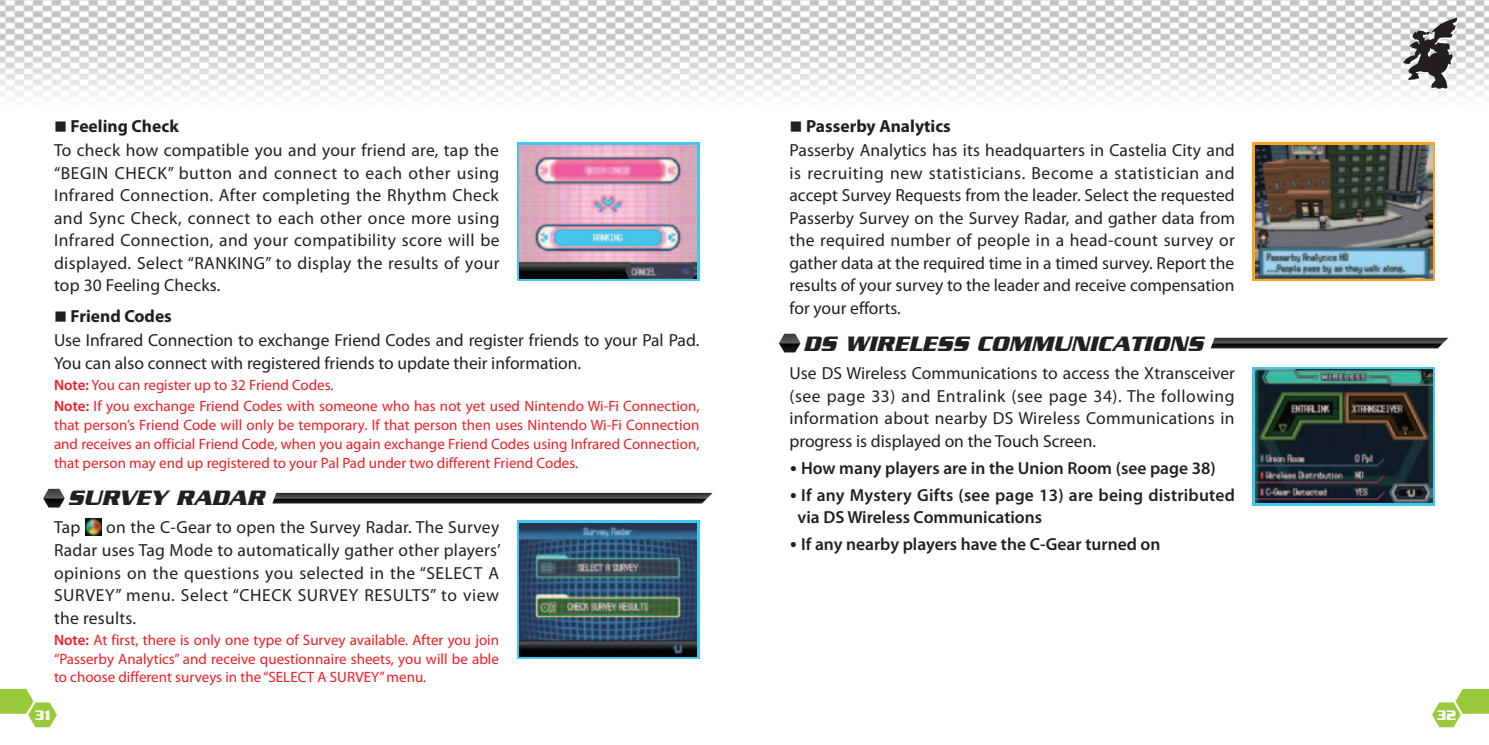
<style>
.page{position:relative;width:1489px;height:745px;background:#fff}
.page>*{position:absolute;margin:0;border:0;box-sizing:border-box;transform-origin:0 0}
.t1{font:22.5px "Serpentine ICG Bold Obl";letter-spacing:.005em;color:#231f20}
.t2{font:22.5px "Serpentine ICG Bold Obl";letter-spacing:-.04em;color:#231f20}
.t3{font:17.5px/22.5px "Myriad Pro";color:#231f20;text-align:justify}
.t4{font:600 17.5px/22.5px "Myriad Pro";color:#231f20}
.t5{font:15px/18.8px "Myriad Pro";color:#ee1d23;text-align:justify}
.t6{font:15px "Serpentine ICG Bold";color:#fff;scale:.87 1}
.s1{font-weight:700}
.s2{font-weight:600}
</style>
<div class="page">
<img style="left:0;top:0;width:1488px;height:728px">
<svg style="left:1403px;top:18px;width:55px;height:72px"></svg>
<div style="left:517px;top:143px;width:182px;height:138px;background:linear-gradient(to right,#40c7f4,#40c7f4)"></div>
<img style="left:519px;top:145px;width:178px;height:133px">
<svg style="left:517px;top:520px;width:182px;height:138px;fill:#40c7f4"></svg>
<img style="left:519px;top:523px;width:178px;height:132px">
<svg style="left:1252px;top:143px;width:182px;height:138px;fill:#f9a51b"></svg>
<img style="left:1255px;top:145px;width:177px;height:133px">
<svg style="left:1252px;top:367px;width:182px;height:138px;fill:#40c7f4"></svg>
<img style="left:1255px;top:369px;width:177px;height:133px">
<svg style="left:0;top:688px;width:57px;height:38px"></svg>
<svg style="left:1431px;top:688px;width:57px;height:38px"></svg>
<svg style="left:272px;top:492px;width:440px;height:11px"></svg>
<svg style="left:43px;top:488px;width:22px;height:19px"></svg>
<svg style="left:1210px;top:337px;width:238px;height:11px"></svg>
<svg style="left:778px;top:333px;width:22px;height:19px"></svg>
<img style="left:85px;top:518px;width:16px;height:16px">
<p class="t3" style="left:54px;top:114px;width:446px;line-height:24.2px">■ <span class="s1">Feeling Check<br></span>To check how compatible you and your friend are, tap the</p>
<p class="t3" style="left:54px;top:162px;width:447px">“BEGIN CHECK” button and connect to each other using Infrared Connection. After completing the Rhythm Check and Sync Check, connect to each other once more using Infrared Connection, and your compatibility score will be displayed. Select “RANKING” to display the results of your top 30 Feeling Checks.</p>
<p class="t3" style="left:54px;top:304px;width:646px;line-height:24.2px">■ <span class="s1">Friend Codes<br></span>Use Infrared Connection to exchange Friend Codes and register friends to your Pal Pad.</p>
<p class="t3" style="left:54px;top:352px;width:528px">You can also connect with registered friends to update their information.</p>
<p class="t5" style="left:54px;top:374px;width:647px;line-height:21.5px"><span class="s2">Note:</span> You can register up to 32 Friend Codes.<br><span class="s2">Note:</span> If you exchange Friend Codes with someone who has not yet used Nintendo Wi-Fi Connection,</p>
<p class="t5" style="left:54px;top:416px;width:647px">that person’s Friend Code will only be temporary. If that person then uses Nintendo Wi-Fi Connection and receives an official Friend Code, when you again exchange Friend Codes using Infrared Connection, that person may end up registered to your Pal Pad under two different Friend Codes.</p>
<p class="t2" style="left:68px;top:484px;width:198px">SURVEY RADAR</p>
<p class="t3" style="left:54px;top:516px;width:28px">Tap</p>
<p class="t3" style="left:54px;top:516px;width:448px;text-indent:52px">on the C-Gear to open the Survey Radar. The Survey Radar uses Tag Mode to automatically gather other players’ opinions on the questions you selected in the “SELECT A SURVEY” menu. Select “CHECK SURVEY RESULTS” to view the results.</p>
<p class="t5" style="left:54px;top:630px;width:446px"><span class="s2">Note:</span> At first, there is only one type of Survey available. After you join “Passerby Analytics” and receive questionnaire sheets, you will be able to choose different surveys in the “SELECT A SURVEY” menu.</p>
<p class="t3" style="left:789px;top:114px;width:447px;line-height:24.2px">■ <span class="s1">Passerby Analytics<br></span>Passerby Analytics has its headquarters in Castelia City and</p>
<p class="t3" style="left:789px;top:162px;width:447px">is recruiting new statisticians. Become a statistician and accept Survey Requests from the leader. Select the requested Passerby Survey on the Survey Radar, and gather data from the required number of people in a head-count survey or gather data at the required time in a timed survey. Report the results of your survey to the leader and receive compensation for your efforts.</p>
<p class="t1" style="left:803px;top:330px;width:402px">DS WIRELESS COMMUNICA TIONS</p>
<p class="t3" style="left:789px;top:362px;width:447px">Use DS Wireless Communications to access the Xtransceiver (see page 33) and Entralink (see page 34). The following information about nearby DS Wireless Communications in progress is displayed on the Touch Screen.</p>
<p class="t4" style="left:789px;top:456px;width:428px">• How many players are in the Union Room (see page 38)</p>
<p class="t4" style="left:797px;top:483px;width:439px;text-indent:-8px">• If any Mystery Gifts (see page 13) are being distributed via DS Wireless Communications</p>
<p class="t4" style="left:789px;top:533px;width:372px">• If any nearby players have the C-Gear turned on</p>
<p class="t6" style="left:35px;top:705px;width:19px">31</p>
<p class="t6" style="left:1436px;top:705px;width:24px">32</p>
</div>
